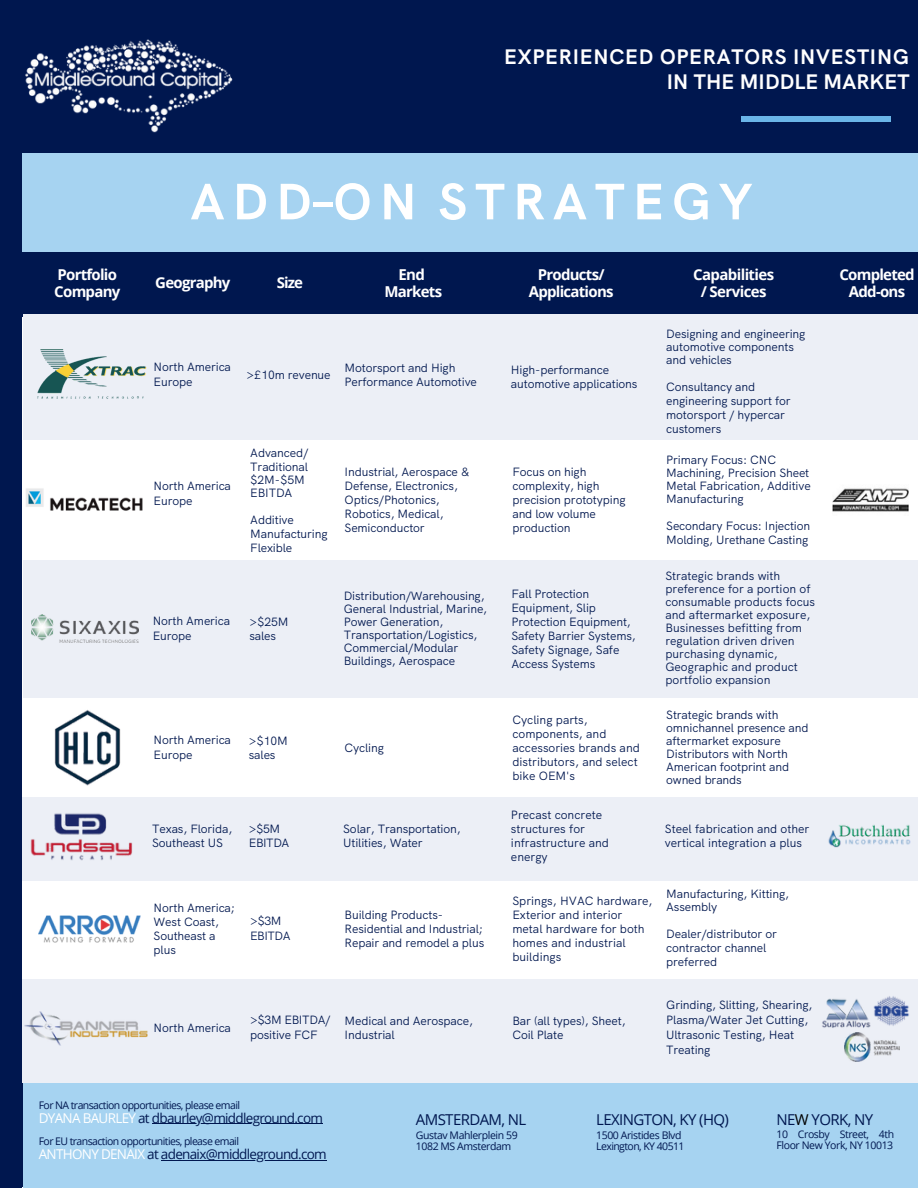
<style>
.page{position:relative;width:918px;height:1188px;background:#00174f}
.page>*{position:absolute;margin:0;border:0;box-sizing:border-box;transform-origin:0 0}
.t1{font:700 51px "HK Grotesk";letter-spacing:.165em;color:#fff}
.t2{font:700 21px "HK Grotesk";letter-spacing:.04em;color:#fff}
.t3{font:700 21px "HK Grotesk";letter-spacing:.005em;color:#fff}
.t4{font:700 15px/16.8px "Open Sans";letter-spacing:-.05em;color:#fff;text-align:center}
.t5{font:15px "Open Sans";letter-spacing:-.04em;color:#001750}
.t6{font:13.5px "Open Sans";letter-spacing:-.05em;color:#001750}
.t7{font:12px/14px "HK Grotesk";letter-spacing:-.01em;color:#00174f}
.t8{font:12px/15px "HK Grotesk";letter-spacing:-.04em;color:#00174f}
.t9{font:12px "HK Grotesk";letter-spacing:-.03em;color:#00174f}
.t10{font:10.5px/10.5px "Open Sans";letter-spacing:-.055em;color:#001750}
.s1{color:#fff}
.s2{color:#000}
</style>
<div class="page">
<div style="left:23px;top:261px;width:895px;height:718px;background:#fff"></div>
<div style="left:741px;top:117px;width:149px;height:5px;background:#6ab5e8"></div>
<div style="left:15px;top:252px;width:903px;height:64px;background:#00174f"></div>
<div style="left:24px;top:560px;width:894px;height:138px;background:#eceff6"></div>
<div style="left:23px;top:797px;width:895px;height:83px;background:#eceff6"></div>
<img style="left:38px;top:915px;width:103px;height:27px">
<img style="left:30px;top:813px;width:103px;height:48px">
<div style="left:23px;top:153px;width:895px;height:99px;background:#a6d3f1"></div>
<div style="left:23px;top:1083px;width:895px;height:105px;background:#a6d3f1"></div>
<img style="left:828px;top:824px;width:83px;height:24px">
<img style="left:54px;top:710px;width:67px;height:76px">
<img style="left:31px;top:615px;width:107px;height:28px">
<div style="left:23px;top:979px;width:895px;height:104px;background:#eceff6"></div>
<img style="left:822px;top:998px;width:49px;height:30px">
<img style="left:873px;top:996px;width:36px;height:30px">
<img style="left:844px;top:1032px;width:56px;height:29px">
<img style="left:25px;top:1012px;width:123px;height:33px">
<img style="left:25px;top:39px;width:208px;height:94px">
<img style="left:26px;top:488px;width:117px;height:23px">
<img style="left:832px;top:488px;width:77px;height:24px">
<div style="left:23px;top:314px;width:895px;height:126px;background:#eceff6"></div>
<img style="left:37px;top:349px;width:109px;height:50px">
<hr style="left:152px;top:1123px;width:170px;height:1px;background:#001750">
<hr style="left:161px;top:1160px;width:165px;height:1px;background:#001750">
<p class="t2" style="left:504px;top:43px;width:406px">EXPERIENCED OPERATORS INVESTING</p>
<p class="t3" style="left:667px;top:68px;width:244px">IN THE MIDDLE MARKET</p>
<p class="t1" style="left:191px;top:168px;width:563px">ADD–ON STRATEGY</p>
<p class="t4" style="left:54px;top:266px;width:67px;text-align:left">Portfolio<br>Company</p>
<p class="t4" style="left:155px;top:274px;width:77px">Geography</p>
<p class="t4" style="left:277px;top:274px;width:28px">Size</p>
<p class="t4" style="left:399px;top:266px;width:28px">End</p>
<p class="t4" style="left:385px;top:282px;width:59px">Markets</p>
<p class="t4" style="left:529px;top:266px;width:86px">Products/<br>Applications</p>
<p class="t4" style="left:693px;top:266px;width:83px">Capabilities / Services</p>
<p class="t4" style="left:839px;top:266px;width:77px">Completed<br>Add-ons</p>
<p class="t7" style="left:154px;top:359px;width:79px;line-height:15px">North America<br>Europe</p>
<p class="t7" style="left:246px;top:367px;width:86px">&gt;£10m revenue</p>
<p class="t7" style="left:345px;top:360px;width:134px">Motorsport and High<br>Performance Automotive</p>
<p class="t7" style="left:511px;top:363px;width:128px">High-performance automotive applications</p>
<p class="t7" style="left:154px;top:478px;width:79px;line-height:15px">North America<br>Europe</p>
<p class="t7" style="left:250px;top:445px;width:59px">Advanced/<br>Traditional</p>
<p class="t7" style="left:250px;top:473px;width:56px;line-height:13px">$2M-$5M<br>EBITDA</p>
<p class="t7" style="left:250px;top:512px;width:79px">Additive<br>Manufacturing<br>Flexible</p>
<p class="t7" style="left:153px;top:613px;width:79px;line-height:15px">North America<br>Europe</p>
<p class="t7" style="left:249px;top:615px;width:40px">&gt;$25M</p>
<p class="t7" style="left:249px;top:629px;width:28px">sales</p>
<p class="t7" style="left:345px;top:465px;width:126px">Industrial, Aerospace &amp;<br>Defense, Electronics,<br>Optics/Photonics,<br>Robotics, Medical,<br>Semiconductor</p>
<p class="t7" style="left:512px;top:465px;width:115px">Focus on high complexity, high precision prototyping and low volume production</p>
<p class="t7" style="left:344px;top:589px;width:145px;line-height:13px">Distribution/Warehousing,<br>General Industrial, Marine,<br>Power Generation,<br>Transportation/Logistics,<br>Commercial/Modular<br>Buildings, Aerospace</p>
<p class="t7" style="left:512px;top:587px;width:126px">Fall Protection<br>Equipment, Slip<br>Protection Equipment,<br>Safety Barrier Systems,<br>Safety Signage, Safe<br>Access Systems</p>
<p class="t7" style="left:154px;top:732px;width:79px;line-height:15px">North America<br>Europe</p>
<p class="t7" style="left:249px;top:733px;width:40px">&gt;$10M</p>
<p class="t7" style="left:249px;top:747px;width:28px">sales</p>
<p class="t7" style="left:345px;top:740px;width:41px">Cycling</p>
<p class="t7" style="left:512px;top:712px;width:129px">Cycling parts, components, and accessories brands and distributors, and select bike OEM's</p>
<p class="t7" style="left:152px;top:822px;width:82px">Texas, Florida,<br>Southeast US</p>
<p class="t8" style="left:249px;top:822px;width:42px;line-height:14px">&gt;$5M<br>EBITDA</p>
<p class="t7" style="left:343px;top:822px;width:119px">Solar, Transportation,<br>Utilities, Water</p>
<p class="t7" style="left:154px;top:901px;width:83px">North America;<br>West Coast,<br>Southeast a plus</p>
<p class="t8" style="left:250px;top:913px;width:42px">&gt;$3M<br>EBITDA</p>
<p class="t7" style="left:345px;top:908px;width:141px">Building Products-<br>Residential and Industrial;<br>Repair and remodel a plus</p>
<p class="t7" style="left:511px;top:808px;width:100px">Precast concrete structures for infrastructure and energy</p>
<p class="t7" style="left:512px;top:894px;width:142px">Springs, HVAC hardware,<br>Exterior and interior metal hardware for both homes and industrial buildings</p>
<p class="t7" style="left:154px;top:1021px;width:79px">North America</p>
<p class="t9" style="left:250px;top:1012px;width:82px">&gt;$3M EBITDA/</p>
<p class="t7" style="left:250px;top:1028px;width:69px">positive FCF</p>
<p class="t7" style="left:345px;top:1014px;width:130px">Medical and Aerospace,<br>Industrial</p>
<p class="t7" style="left:512px;top:1014px;width:115px">Bar (all types), Sheet,<br>Coil Plate</p>
<p class="t7" style="left:666px;top:327px;width:141px;line-height:13px">Designing and engineering automotive components and vehicles</p>
<p class="t7" style="left:666px;top:379px;width:126px">Consultancy and engineering support for motorsport / hypercar customers</p>
<p class="t7" style="left:666px;top:453px;width:146px;line-height:13px">Primary Focus: CNC<br>Machining, Precision Sheet<br>Metal Fabrication, Additive<br>Manufacturing</p>
<p class="t7" style="left:666px;top:518px;width:146px">Secondary Focus: Injection<br>Molding, Urethane Casting</p>
<p class="t7" style="left:665px;top:570px;width:151px;line-height:13px">Strategic brands with preference for a portion of consumable products focus and aftermarket exposure,<br>Businesses befitting from regulation driven driven purchasing dynamic,<br>Geographic and product portfolio expansion</p>
<p class="t7" style="left:666px;top:708px;width:144px;line-height:13px">Strategic brands with omnichannel presence and aftermarket exposure</p>
<p class="t7" style="left:666px;top:747px;width:124px;line-height:13px">Distributors with North<br>American footprint and owned brands</p>
<p class="t7" style="left:665px;top:822px;width:146px">Steel fabrication and other vertical integration a plus</p>
<p class="t7" style="left:666px;top:888px;width:124px;line-height:13px">Manufacturing, Kitting,<br>Assembly</p>
<p class="t7" style="left:666px;top:927px;width:112px">Dealer/distributor or contractor channel preferred</p>
<p class="t7" style="left:666px;top:998px;width:148px;line-height:15px">Grinding, Slitting, Shearing,<br>Plasma/Water Jet Cutting,<br>Ultrasonic Testing, Heat<br>Treating</p>
<p class="t10" style="left:39px;top:1099px;width:203px">For NA transaction opportunities, please email</p>
<p class="t6" style="left:39px;top:1108px;width:286px"><span class="s1">DYANA BAURLEY</span> at dbaurley@middleground.com</p>
<p class="t10" style="left:39px;top:1136px;width:202px">For EU transaction opportunities, please email</p>
<p class="t6" style="left:39px;top:1145px;width:290px"><span class="s1">ANTHONY DENAIX</span> at adenaix@middleground.com</p>
<p class="t5" style="left:416px;top:1109px;width:112px">AMSTERDAM, NL</p>
<p class="t10" style="left:416px;top:1130px;width:103px">Gustav Mahlerplein 59</p>
<p class="t10" style="left:416px;top:1141px;width:97px">1082 MS Amsterdam</p>
<p class="t5" style="left:596px;top:1109px;width:134px">LEXINGTON, KY (HQ)</p>
<p class="t10" style="left:596px;top:1130px;width:87px">1500 Aristides Blvd</p>
<p class="t10" style="left:596px;top:1141px;width:90px">Lexington, KY 40511</p>
<p class="t5" style="left:777px;top:1109px;width:98px">NE<span class="s2">W</span> YORK, NY</p>
<p class="t10" style="left:777px;top:1129px;width:119px">10 Crosby Street, 4th<br>Floor New York, NY 10013</p>
</div>
